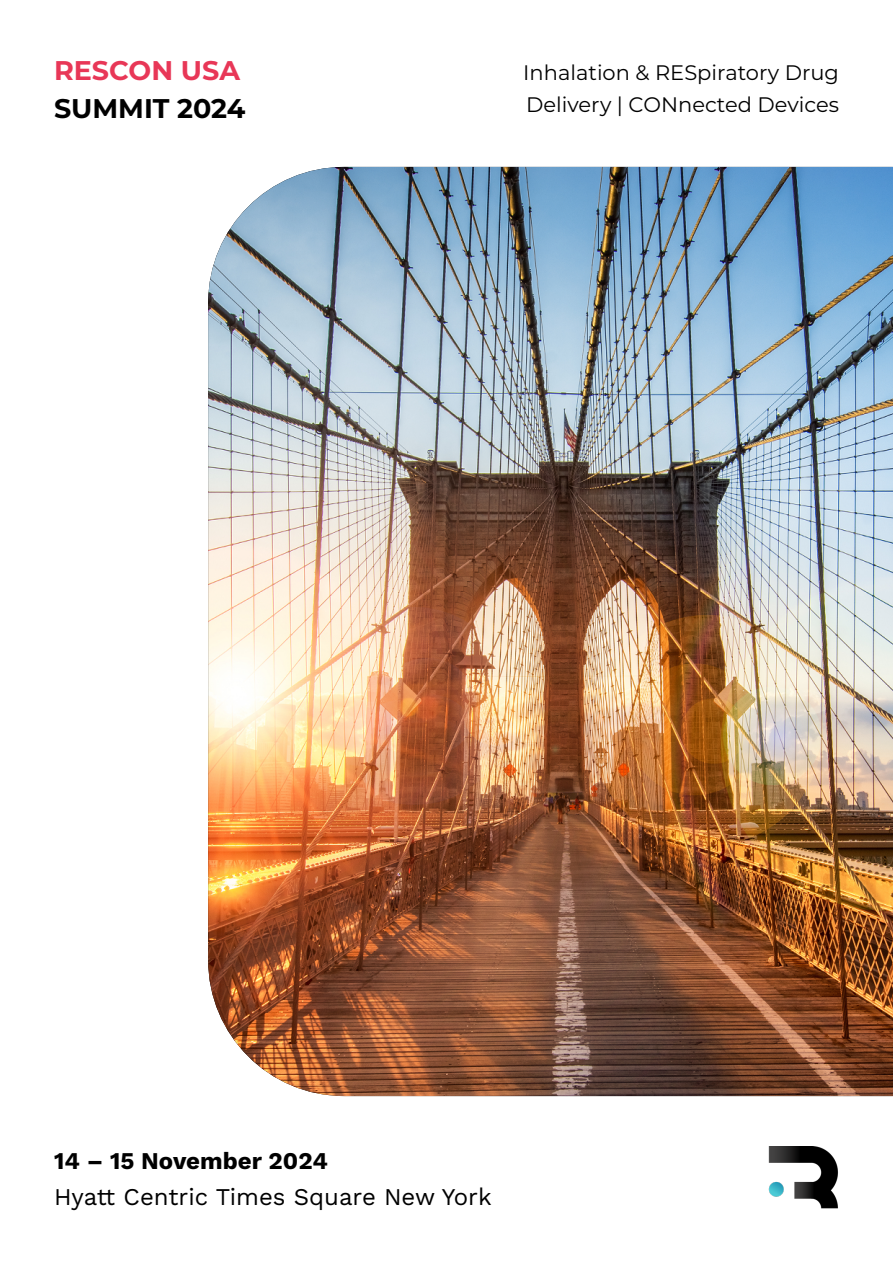
<style>
.page{position:relative;width:893px;height:1263px;background:#fff}
.page>*{position:absolute;margin:0;border:0;box-sizing:border-box;transform-origin:0 0}
.t1{font:700 27px "Montserrat";color:#000}
.t2{font:700 27px "Montserrat";color:#e83757}
.t3{font:24px "Work Sans";color:#000}
.t4{font:700 24px "Work Sans";color:#000}
.t5{font:21px/31.5px "Montserrat";color:#000}
</style>
<div class="page">
<img style="left:208px;top:167px;width:685px;height:929px">
<img style="left:768px;top:1146px;width:70px;height:63px">
<p class="t2" style="left:54px;top:51px;width:188px">RESCON USA</p>
<p class="t1" style="left:54px;top:89px;width:193px">SUMMIT 2024</p>
<p class="t5" style="left:523px;top:56px;width:317px">Inhalation &amp; RESpiratory Drug<br>Delivery | CONnected Devices</p>
<p class="t4" style="left:54px;top:1142px;width:275px">14 – 15 November 2024</p>
<p class="t3" style="left:54px;top:1178px;width:439px">Hyatt Centric Times Square New York</p>
</div>
